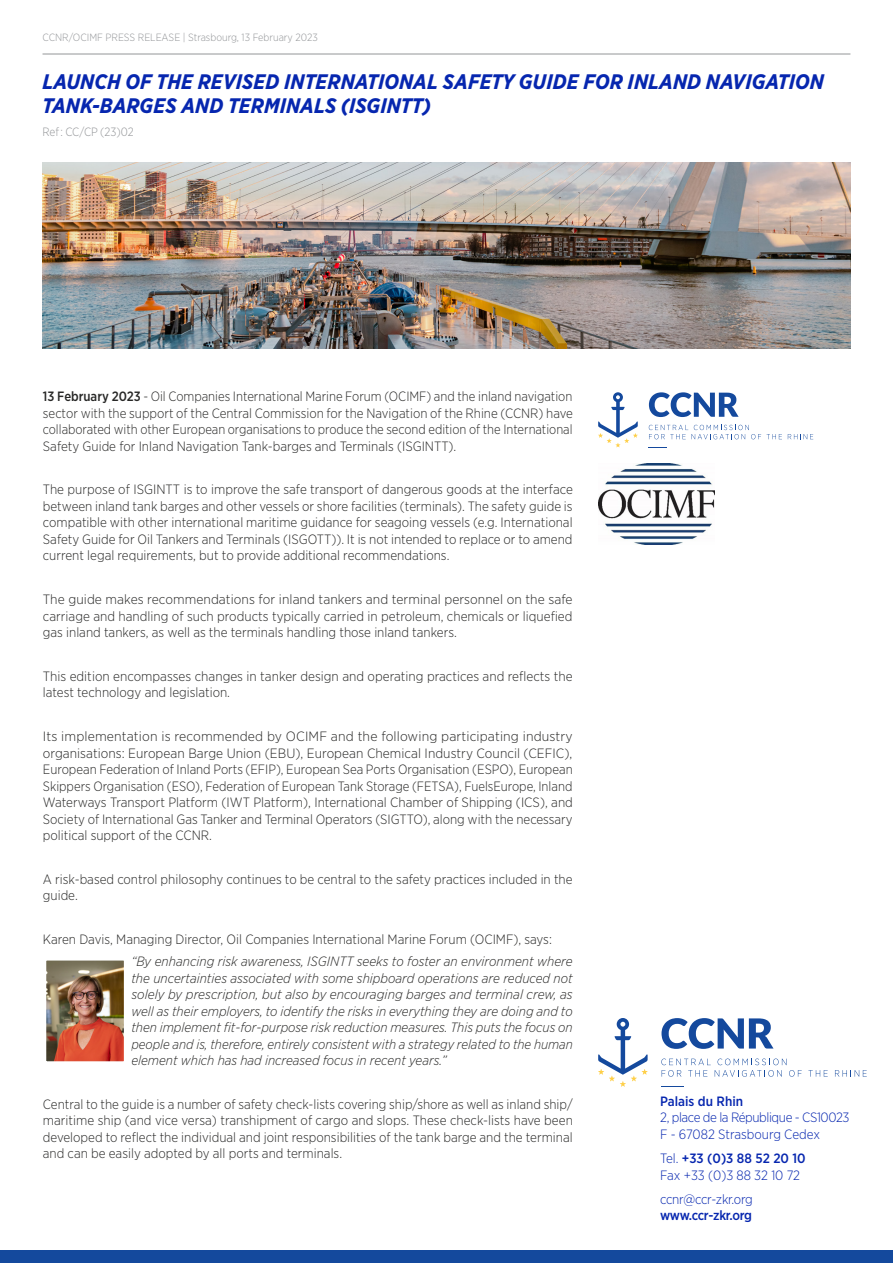
<style>
.page{position:relative;width:893px;height:1263px;background:#fff}
.page>*{position:absolute;margin:0;border:0;box-sizing:border-box;transform-origin:0 0}
.Texte_courant_light{font:italic 700 21px/24px "Gotham Narrow";color:#0626af}
.Texte_courant_light-2{font:300 13.5px/16.5px "Gotham Narrow";color:#282827;text-align:justify}
.Texte_courant_light-3{font:300 13.5px/16.5px "Gotham Narrow";color:#282827;text-align:justify;scale:1.05 1}
.Texte_courant_light-4{font:italic 300 13.5px/16.5px "Gotham Narrow";color:#282827;text-align:justify}
.t1{font:300 13.5px/16.2px "Gotham Narrow";letter-spacing:-.025em;color:#0626af}
.t2{font:300 13.5px "Gotham Narrow";color:#0626af}
.t3{font:500 13.5px "Gotham Narrow";color:#0626af}
.Texte_courant_light-5{font:300 12px "Gotham Narrow";letter-spacing:-.005em;color:#939598}
.t4{font:300 10.5px "Gotham Narrow";color:#939598}
.s1{font-weight:500}
.s2{font-weight:300}
</style>
<div class="page">
<hr style="left:43px;top:54px;width:807px;height:1px;background:#939598">
<div style="left:0;top:1250px;width:893px;height:13px;background:#14499d"></div>
<svg style="left:598px;top:1018px;width:50px;height:69px"></svg>
<svg style="left:661px;top:1018px;width:112px;height:31px"></svg>
<svg style="left:661px;top:1058px;width:141px;height:19px"></svg>
<svg style="left:808px;top:1070px;width:20px;height:7px"></svg>
<svg style="left:835px;top:1070px;width:32px;height:7px"></svg>
<svg style="left:661px;top:1086px;width:23px;height:1px"></svg>
<img style="left:48px;top:962px;width:74px;height:98px">
<div style="left:39px;top:953px;width:92px;height:116px;border:8px solid #fff"></div>
<img style="left:598px;top:463px;width:116px;height:81px">
<img style="left:43px;top:162px;width:807px;height:187px">
<svg style="left:598px;top:392px;width:40px;height:55px"></svg>
<svg style="left:649px;top:392px;width:90px;height:25px"></svg>
<svg style="left:649px;top:425px;width:112px;height:14px"></svg>
<svg style="left:767px;top:434px;width:15px;height:5px"></svg>
<svg style="left:788px;top:434px;width:25px;height:5px"></svg>
<svg style="left:648px;top:447px;width:19px;height:1px"></svg>
<p class="t4" style="left:43px;top:30px;width:277px">CCNR/OCIMF PRESS RELEASE | Strasbourg, 13 February 2023</p>
<p class="Texte_courant_light" style="left:43px;top:70px;width:783px">LAUNCH OF THE REVISED INTERNATIONAL SAFETY GUIDE FOR INLAND NAVIGATION<br>TANK-BARGES AND TERMINALS (ISGINTT)</p>
<p class="Texte_courant_light-5" style="left:43px;top:124px;width:93px">Ref : CC/CP (23)02</p>
<p class="Texte_courant_light-2" style="left:43px;top:388px;width:531px"><span class="s1">13 February 2023</span> - Oil Companies International Marine Forum (OCIMF) and the inland navigation sector with the support of the Central Commission for the Navigation of the Rhine (CCNR) have collaborated with other European organisations to produce the second edition of the International Safety Guide for Inland Navigation Tank-barges and Terminals (ISGINTT).</p>
<p class="Texte_courant_light-2" style="left:43px;top:481px;width:531px">The purpose of ISGINTT is to improve the safe transport of dangerous goods at the interface between inland tank barges and other vessels or shore facilities (terminals). The safety guide is compatible with other international maritime guidance for seagoing vessels (e.g. International Safety Guide for Oil Tankers and Terminals (ISGOTT)). It is not intended to replace or to amend current legal requirements, but to provide additional recommendations.</p>
<p class="Texte_courant_light-2" style="left:43px;top:591px;width:531px">The guide makes recommendations for inland tankers and terminal personnel on the safe carriage and handling of such products typically carried in petroleum, chemicals or liquefied gas inland tankers, as well as the terminals handling those inland tankers.</p>
<p class="Texte_courant_light-2" style="left:43px;top:668px;width:531px">This edition encompasses changes in tanker design and operating practices and reflects the latest technology and legislation.</p>
<p class="Texte_courant_light-3" style="left:43px;top:728px;width:506px">Its implementation is recommended by OCIMF and the following participating industry organisations: European Barge Union (EBU), European Chemical Industry Council (CEFIC), European Federation of Inland Ports (EFIP), European Sea Ports Organisation (ESPO), European Skippers Organisation (ESO), Federation of European Tank Storage (FETSA), FuelsEurope, Inland Waterways Transport Platform (IWT Platform), International Chamber of Shipping (ICS), and Society of International Gas Tanker and Terminal Operators (SIGTTO), along with the necessary political support of the CCNR.</p>
<p class="Texte_courant_light-2" style="left:43px;top:870px;width:531px">A risk-based control philosophy continues to be central to the safety practices included in the guide.</p>
<p class="Texte_courant_light-2" style="left:43px;top:931px;width:510px">Karen Davis, Managing Director, Oil Companies International Marine Forum (OCIMF), says:</p>
<p class="Texte_courant_light-4" style="left:131px;top:953px;width:443px">“By enhancing risk awareness, ISGINTT seeks to foster an environment where the uncertainties associated with some shipboard operations are reduced not solely by prescription, but also by encouraging barges and terminal crew, as well as their employers, to identify the risks in everything they are doing and to then implement fit-for-purpose risk reduction measures. This puts the focus on people and is, therefore, entirely consistent with a strategy related to the human element which has had increased focus in recent years.”</p>
<p class="Texte_courant_light-2" style="left:43px;top:1095px;width:531px">Central to the guide is a number of safety check-lists covering ship/shore as well as inland ship/ maritime ship (and vice versa) transhipment of cargo and slops. These check-lists have been developed to reflect the individual and joint responsibilities of the tank barge and the terminal and can be easily adopted by all ports and terminals.</p>
<p class="t1" style="left:660px;top:1093px;width:191px"><span class="s1">Palais du Rhin<br></span>2, place de la République - CS10023</p>
<p class="t2" style="left:660px;top:1125px;width:161px">F - 67082 Strasbourg Cedex</p>
<p class="t3" style="left:660px;top:1150px;width:147px"><span class="s2">Tel.</span> +33 (0)3 88 52 20 10</p>
<p class="t2" style="left:660px;top:1166px;width:141px">Fax +33 (0)3 88 32 10 72</p>
<p class="t1" style="left:660px;top:1191px;width:94px">ccnr@ccr-zkr.org <span class="s1">www.ccr-zkr.org</span></p>
</div>
